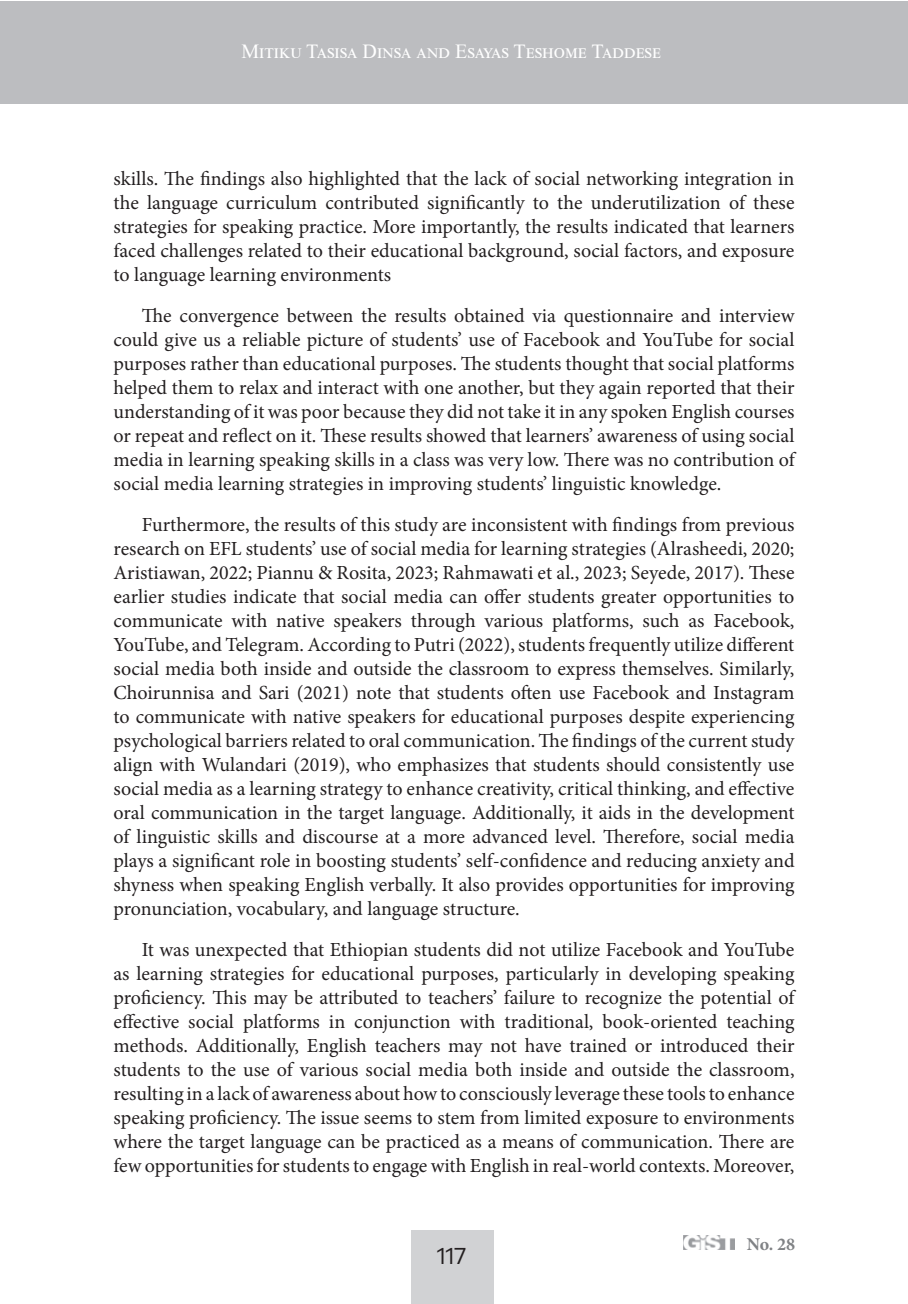
<style>
.page{position:relative;width:908px;height:1304px;background:#fff}
.page>*{position:absolute;margin:0;border:0;box-sizing:border-box;transform-origin:0 0}
.t1{font:24px "Galano Grotesque";color:#231f20}
.t2{font:20px/24px "Minion Pro";color:#231f20;text-align:justify}
.t3{font:20px "Times New Roman";color:#fff}
.t4{font:700 18px "Minion Pro";color:#808285}
</style>
<div class="page">
<div style="left:411px;top:1230px;width:83px;height:74px;background:#d1d2d4"></div>
<img style="left:683px;top:1236px;width:51px;height:13px">
<div style="left:0;top:1px;width:906px;height:102px;background:#bcbdc0"></div>
<p class="t3" style="left:241px;top:37px;width:421px">Mitiku Tasisa Dinsa and Esayas Teshome Taddese</p>
<p class="t2" style="left:113px;top:166px;width:682px">skills. The findings also highlighted that the lack of social networking integration in the language curriculum contributed significantly to the underutilization of these strategies for speaking practice. More importantly, the results indicated that learners faced challenges related to their educational background, social factors, and exposure to language learning environments</p>
<p class="t2" style="left:113px;top:303px;width:682px;text-indent:28px">The convergence between the results obtained via questionnaire and interview could give us a reliable picture of students’ use of Facebook and YouTube for social purposes rather than educational purposes. The students thought that social platforms helped them to relax and interact with one another, but they again reported that their understanding of it was poor because they did not take it in any spoken English courses or repeat and reflect on it. These results showed that learners’ awareness of using social media in learning speaking skills in a class was very low. There was no contribution of social media learning strategies in improving students’ linguistic knowledge.</p>
<p class="t2" style="left:113px;top:512px;width:682px;text-indent:28px">Furthermore, the results of this study are inconsistent with findings from previous research on EFL students’ use of social media for learning strategies (Alrasheedi, 2020; Aristiawan, 2022; Piannu &amp; Rosita, 2023; Rahmawati et al., 2023; Seyede, 2017). These earlier studies indicate that social media can offer students greater opportunities to communicate with native speakers through various platforms, such as Facebook, YouTube, and Telegram. According to Putri (2022), students frequently utilize different social media both inside and outside the classroom to express themselves. Similarly, Choirunnisa and Sari (2021) note that students often use Facebook and Instagram to communicate with native speakers for educational purposes despite experiencing psychological barriers related to oral communication. The findings of the current study align with Wulandari (2019), who emphasizes that students should consistently use social media as a learning strategy to enhance creativity, critical thinking, and effective oral communication in the target language. Additionally, it aids in the development of linguistic skills and discourse at a more advanced level. Therefore, social media plays a significant role in boosting students’ self-confidence and reducing anxiety and shyness when speaking English verbally. It also provides opportunities for improving pronunciation, vocabulary, and language structure.</p>
<p class="t2" style="left:113px;top:937px;width:682px;text-indent:28px">It was unexpected that Ethiopian students did not utilize Facebook and YouTube as learning strategies for educational purposes, particularly in developing speaking proficiency. This may be attributed to teachers’ failure to recognize the potential of effective social platforms in conjunction with traditional, book-oriented teaching methods. Additionally, English teachers may not have trained or introduced their students to the use of various social media both inside and outside the classroom, resulting in a lack of awareness about how to consciously leverage these tools to enhance speaking proficiency. The issue seems to stem from limited exposure to environments where the target language can be practiced as a means of communication. There are few opportunities for students to engage with English in real-world contexts. Moreover,</p>
<p class="t1" style="left:437px;top:1242px;width:30px">117</p>
<p class="t4" style="left:746px;top:1232px;width:50px">No. 28</p>
</div>
